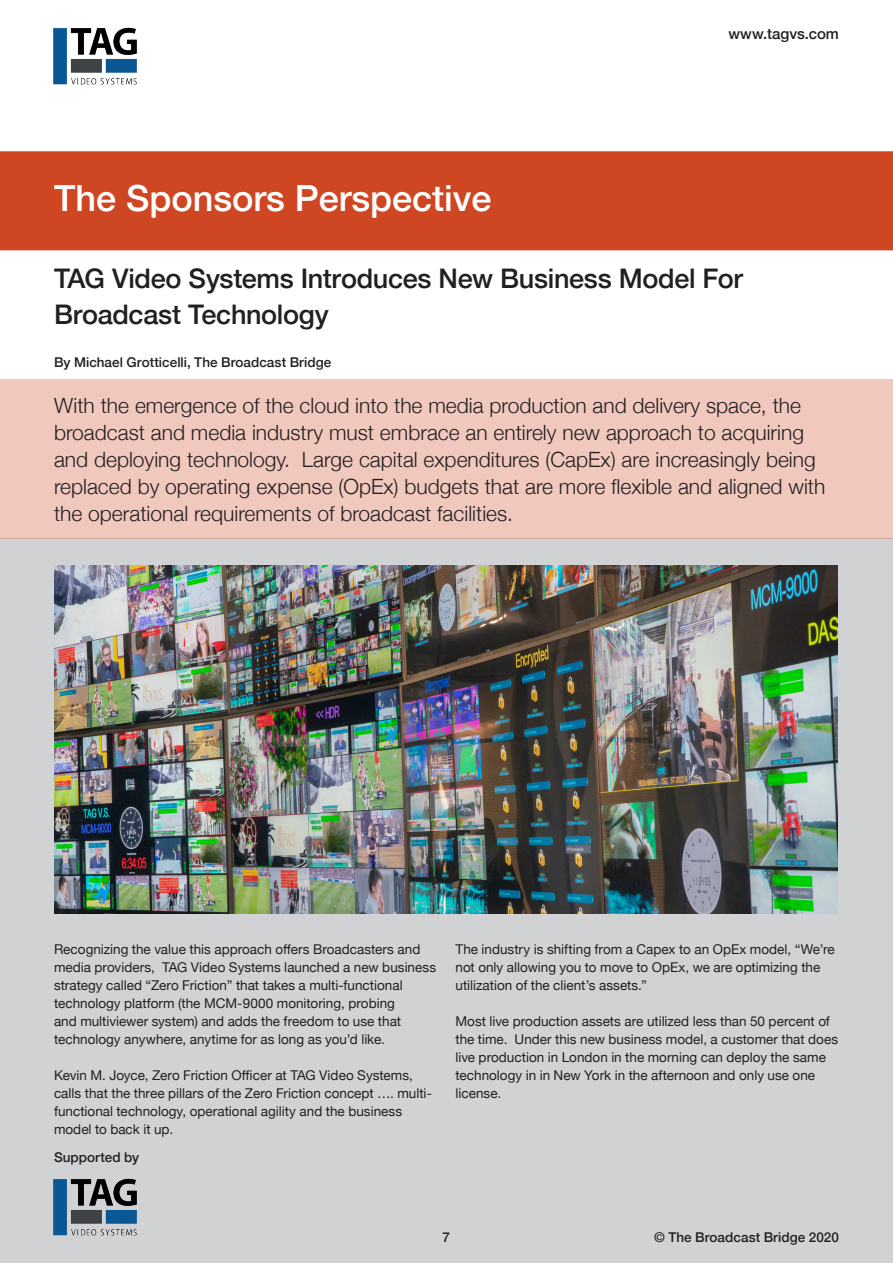
<style>
.page{position:relative;width:893px;height:1263px;background:#fff}
.page>*{position:absolute;margin:0;border:0;box-sizing:border-box;transform-origin:0 0}
.t1{font:500 36px "Helvetica Neue";color:#fff}
.intro{font:500 27px/36px "Helvetica Neue";letter-spacing:-.01em;color:#231f20}
.t2{font:300 21px/27px "Helvetica Neue";color:#231f20}
.t3{font:500 15px "Helvetica Neue";color:#231f20}
.intro-2{font:13.5px/18px "Helvetica Neue";color:#231f20}
.sub_head{font:500 13.5px "Helvetica Neue";letter-spacing:.005em;color:#231f20}
</style>
<div class="page">
<div style="left:0;top:539px;width:893px;height:724px;background:#d1d2d4"></div>
<div style="left:0;top:151px;width:893px;height:99px;background:#cf4722"></div>
<div style="left:0;top:379px;width:893px;height:160px;background:#f0c8bd"></div>
<img style="left:53px;top:1178px;width:84px;height:58px">
<img style="left:53px;top:27px;width:84px;height:58px">
<img style="left:54px;top:566px;width:783px;height:347px">
<p class="t1" style="left:54px;top:170px;width:439px">The Sponsors Perspective</p>
<p class="t3" style="left:728px;top:21px;width:112px">www.tagvs.com</p>
<p class="intro" style="left:54px;top:258px;width:691px">TAG Video Systems Introduces New Business Model For<br>Broadcast Technology</p>
<p class="sub_head" style="left:54px;top:351px;width:279px">By Michael Grotticelli, The Broadcast Bridge</p>
<p class="t2" style="left:54px;top:390px;width:773px">With the emergence of the cloud into the media production and delivery space, the broadcast and media industry must embrace an entirely new approach to acquiring and deploying technology. Large capital expenditures (CapEx) are increasingly being replaced by operating expense (OpEx) budgets that are more flexible and aligned with the operational requirements of broadcast facilities.</p>
<p class="intro-2" style="left:54px;top:941px;width:384px">Recognizing the value this approach offers Broadcasters and media providers, TAG Video Systems launched a new business strategy called “Zero Friction” that takes a multi-functional technology platform (the MCM-9000 monitoring, probing<br>and multiviewer system) and adds the freedom to use that technology anywhere, anytime for as long as you’d like.</p>
<p class="intro-2" style="left:54px;top:1067px;width:379px">Kevin M. Joyce, Zero Friction Officer at TAG Video Systems, calls that the three pillars of the Zero Friction concept …. multi&shy;functional technology, operational agility and the business model to back it up.</p>
<p class="sub_head" style="left:54px;top:1146px;width:87px">Supported by</p>
<p class="intro-2" style="left:455px;top:941px;width:381px">The industry is shifting from a Capex to an OpEx model, “We’re not only allowing you to move to OpEx, we are optimizing the utilization of the client’s assets.”</p>
<p class="intro-2" style="left:455px;top:1013px;width:384px">Most live production assets are utilized less than 50 percent of the time. Under this new business model, a customer that does live production in London in the morning can deploy the same technology in in New York in the afternoon and only use one license.</p>
<p class="sub_head" style="left:442px;top:1226px;width:9px">7</p>
<p class="sub_head" style="left:654px;top:1226px;width:186px">© The Broadcast Bridge 2020</p>
</div>
